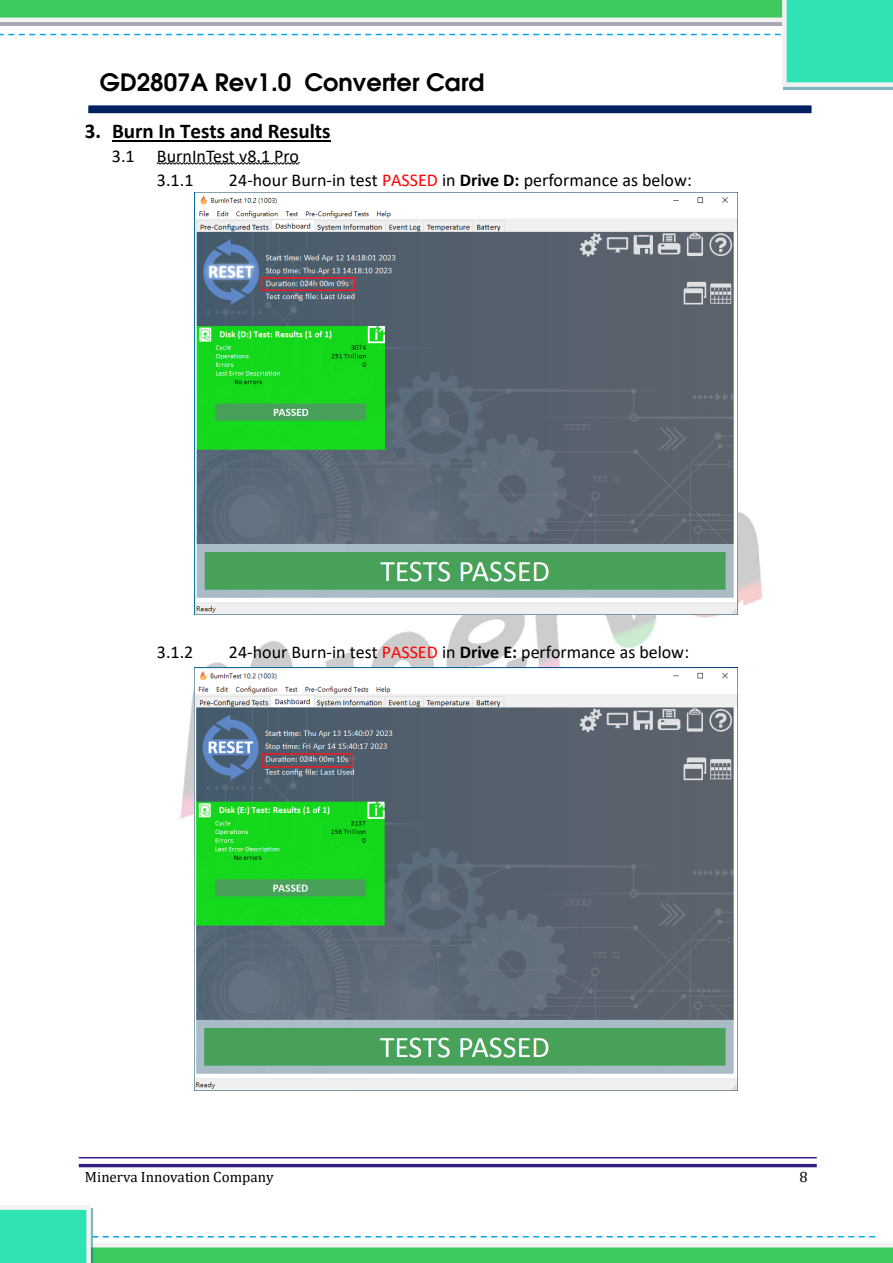
<style>
.page{position:relative;width:893px;height:1263px;background:#fff}
.page>*{position:absolute;margin:0;border:0;box-sizing:border-box;transform-origin:0 0}
.t1{font:600 24px "Avant Garde";color:#000}
.t2{font:700 21px "Calibri";color:#000}
.t3{font:18px/24px "Calibri";color:#000}
.t4{font:15px "Cambria";color:#000}
.s1{color:#f00}
.s2{font-weight:700}
</style>
<div class="page">
<img style="left:180px;top:192px;width:583px;height:890px">
<hr style="left:79px;top:1164px;width:738px;height:3px;background:#351c86">
<hr style="left:79px;top:1157px;width:738px;height:1px;background:#351c86">
<svg style="left:0;top:1206px;width:893px;height:57px"></svg>
<div style="left:784px;top:0;width:109px;height:90px;background:#7fb7c2"></div>
<svg style="left:0;top:0;width:893px;height:87px"></svg>
<div style="left:89px;top:106px;width:722px;height:7px;background:#002060"></div>
<hr style="left:112px;top:140px;width:219px;height:1px;background:#000">
<svg style="left:156px;top:162px;width:144px;height:2px"></svg>
<img style="left:194px;top:192px;width:543px;height:422px">
<img style="left:194px;top:667px;width:543px;height:423px">
<h1 class="t1" style="left:100px;top:67px;width:386px">GD2807A Rev1.0 Converter Card</h1>
<p class="t2" style="left:85px;top:116px;width:247px">3. Burn In Tests and Results</p>
<p class="t3" style="left:157px;top:143px;width:143px;text-indent:-45px">3.1 BurnInTest v8.1 Pro<br>3.1.1</p>
<p class="t3" style="left:229px;top:167px;width:465px">24-hour Burn-in test <span class="s1">PASSED</span> in <span class="s2">Drive D:</span> performance as below:</p>
<p class="t3" style="left:157px;top:639px;width:38px">3.1.2</p>
<p class="t3" style="left:229px;top:639px;width:462px">24-hour Burn-in test <span class="s1">PASSED</span> in <span class="s2">Drive E:</span> performance as below:</p>
<p class="t4" style="left:85px;top:1168px;width:190px">Minerva Innovation Company</p>
<p class="t4" style="left:800px;top:1168px;width:10px">8</p>
</div>
